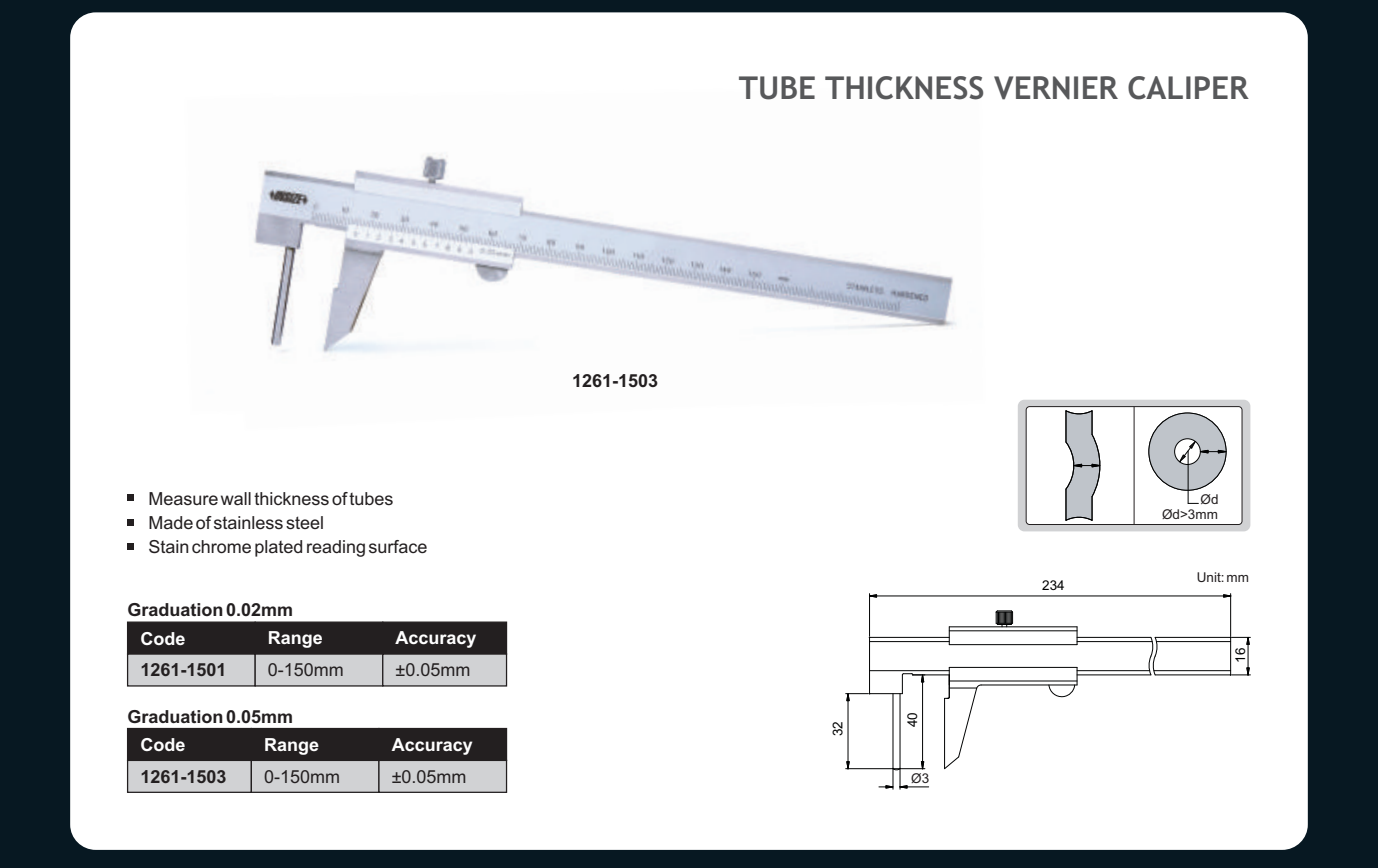
<style>
.page{position:relative;width:1378px;height:868px;background:#071822}
.page>*{position:absolute;margin:0;border:0;box-sizing:border-box;transform-origin:0 0}
.t1{font:700 31.5px "Trebuchet MS";color:#57585a}
.t2{font:18px/24.1px "Arial";color:#231f20}
.t3{font:700 18px/28.1px "Arial";color:#231f20}
.t4{font:700 18px/31.9px "Arial";color:#fff}
.t5{font:13.5px "Arial";color:#231f20}
.t6{font:13.5px "Arial";color:#010202}
.s1{color:#fff}
.s2{font-weight:700;color:#fff}
.s3{font-weight:400;color:#231f20}
</style>
<div class="page">
<div style="left:70px;top:12px;width:1237px;height:838px;background:#fff;border-radius:25px"></div>
<img style="left:253px;top:153px;width:704px;height:202px">
<svg style="left:128px;top:544px;width:6px;height:6px"></svg>
<div style="left:128px;top:494px;width:6px;height:7px;background:#231f20"></div>
<div style="left:128px;top:519px;width:6px;height:7px;background:#231f20"></div>
<svg style="left:845px;top:593px;width:406px;height:197px"></svg>
<div style="left:127px;top:621px;width:129px;height:34px;background:#231f20;border:1px solid #231f20"></div>
<div style="left:127px;top:653px;width:129px;height:33px;background:#d1d2d4;border:1px solid #231f20"></div>
<div style="left:254px;top:621px;width:129px;height:34px;background:#231f20;border:1px solid #231f20"></div>
<div style="left:254px;top:653px;width:129px;height:33px;background:#d1d2d4;border:1px solid #231f20"></div>
<div style="left:382px;top:621px;width:125px;height:34px;background:#231f20;border:1px solid #231f20"></div>
<div style="left:382px;top:653px;width:125px;height:33px;background:#d1d2d4;border:1px solid #231f20"></div>
<div style="left:127px;top:728px;width:125px;height:33px;background:#231f20"></div>
<div style="left:127px;top:760px;width:125px;height:33px;background:#d1d2d4;border:1px solid #231f20"></div>
<div style="left:251px;top:728px;width:128px;height:33px;background:#231f20"></div>
<div style="left:251px;top:760px;width:128px;height:33px;background:#d1d2d4;border:1px solid #231f20"></div>
<div style="left:378px;top:728px;width:129px;height:33px;background:#231f20"></div>
<div style="left:378px;top:760px;width:129px;height:33px;background:#d1d2d4;border:1px solid #231f20"></div>
<div style="left:1018px;top:400px;width:232px;height:131px;background:#d1d2d4;border-radius:7px"></div>
<div style="left:1026px;top:406px;width:216px;height:119px;background:#fff;border:1px solid #231f20;border-radius:3px"></div>
<div style="left:1148px;top:413px;width:78px;height:77px;background:#bfc4ca;border:1px solid #010202;border-radius:50%"></div>
<svg style="left:1174px;top:438px;width:26px;height:27px"></svg>
<svg style="left:1179px;top:441px;width:47px;height:63px"></svg>
<svg style="left:1065px;top:410px;width:36px;height:111px"></svg>
<svg style="left:1133px;top:406px;width:1px;height:119px"></svg>
<p class="t1" style="left:739px;top:76px;width:511px">TUBE THICKNESS VERNIER CALIPER</p>
<p class="t2" style="left:148px;top:488px;width:281px">Measure wall thickness of tubes<br>Made of stainless steel<br>Stain chrome plated reading surface</p>
<p class="t3" style="left:140px;top:598px;width:154px;text-indent:-13px">Graduation 0.02mm<br><span class="s1">Code</span></p>
<p class="t3" style="left:140px;top:657px;width:88px">1261-1501</p>
<p class="t2" style="left:268px;top:624px;width:78px;line-height:31.9px"><span class="s2">Range<br></span>0-150mm</p>
<p class="t4" style="left:395px;top:624px;width:83px">Accuracy <span class="s3">±0.05mm</span></p>
<p class="t3" style="left:128px;top:704px;width:167px">Graduation 0.05mm</p>
<p class="t3" style="left:140px;top:730px;width:88px;line-height:31.7px"><span class="s1">Code<br></span>1261-1503</p>
<p class="t2" style="left:264px;top:730px;width:78px;line-height:31.9px"><span class="s2">Range<br></span>0-150mm</p>
<p class="t4" style="left:392px;top:730px;width:83px">Accuracy <span class="s3">±0.05mm</span></p>
<p class="t3" style="left:572px;top:368px;width:88px">1261-1503</p>
<p class="t6" style="left:832px;top:736px;width:17px;rotate:-90deg">32</p>
<p class="t6" style="left:907px;top:727px;width:17px;rotate:-90deg">40</p>
<p class="t5" style="left:911px;top:773px;width:20px">Ø3</p>
<p class="t6" style="left:1042px;top:580px;width:24px">234</p>
<p class="t5" style="left:1200px;top:494px;width:20px">Ød</p>
<p class="t5" style="left:1162px;top:509px;width:57px">Ød&gt;3mm</p>
<p class="t5" style="left:1196px;top:572px;width:54px">Unit: mm</p>
<p class="t6" style="left:1235px;top:663px;width:17px;rotate:-90deg">16</p>
</div>
